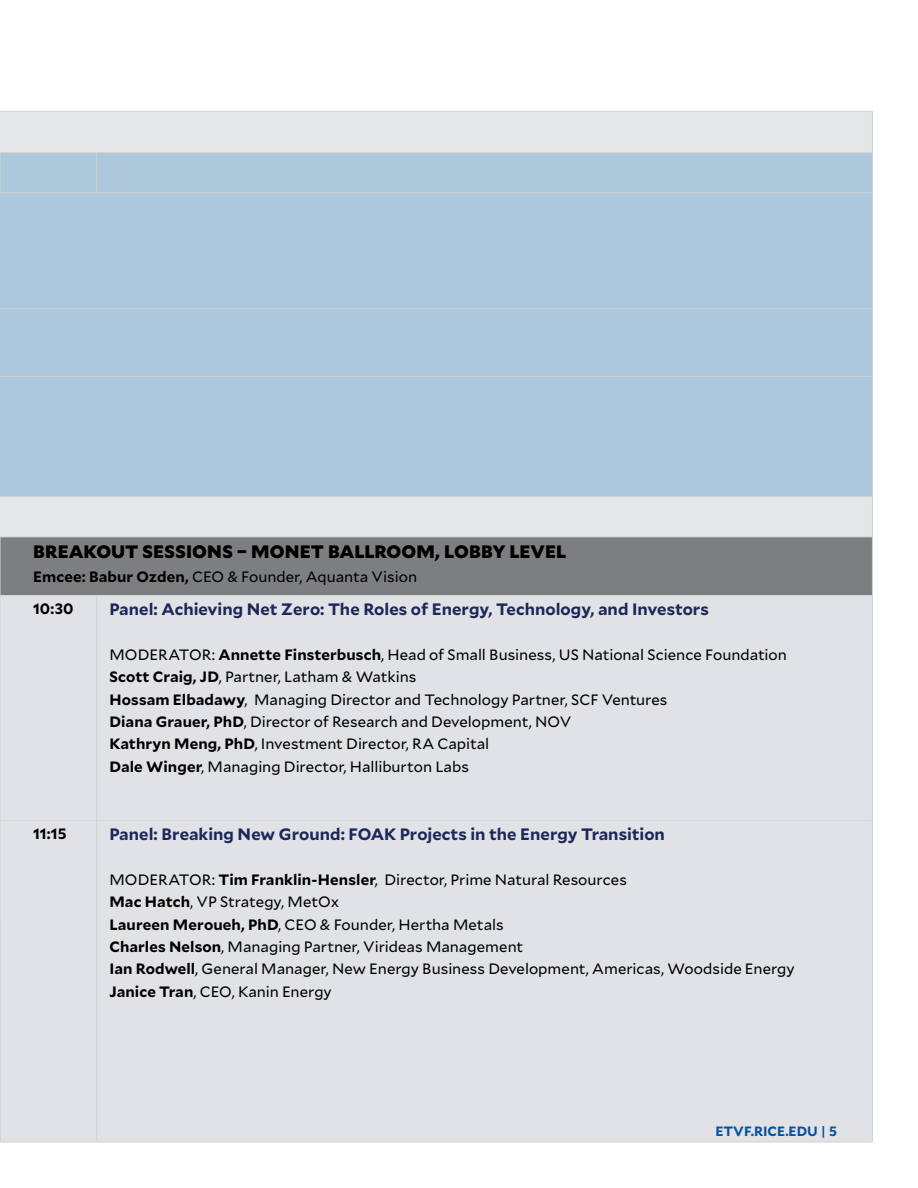
<style>
.page{position:relative;width:918px;height:1188px;background:#fff}
.page>*{position:absolute;margin:0;border:0;box-sizing:border-box;transform-origin:0 0}
.t1{font:900 18px "Mallory";letter-spacing:.005em;color:#000}
.t2{font:700 16.5px "Mallory";color:#1d2758}
.t3{font:15px/22.4px "Mallory";color:#000}
.t4{font:700 15px "Mallory";color:#000}
.t5{font:700 13.5px "Mallory";color:#08519e}
.s1{font-weight:700}
</style>
<div class="page">
<div style="left:0;top:112px;width:872px;height:425px;background:#e6e7e8"></div>
<div style="left:0;top:194px;width:872px;height:302px;background:#adc7dc"></div>
<div style="left:0;top:537px;width:872px;height:59px;background:#7c7e7f"></div>
<div style="left:0;top:596px;width:97px;height:224px;background:#e0e2e6"></div>
<div style="left:97px;top:596px;width:775px;height:224px;background:#e0e2e6"></div>
<div style="left:1px;top:821px;width:871px;height:321px;background:#e0e2e6"></div>
<hr style="left:0;top:111px;width:97px;height:1px;background:#d1d3d4">
<hr style="left:97px;top:111px;width:776px;height:1px;background:#d1d3d4">
<hr style="left:872px;top:111px;width:1px;height:41px;background:#d1d3d4">
<hr style="left:97px;top:152px;width:776px;height:1px;background:#d1d3d4">
<hr style="left:872px;top:153px;width:1px;height:40px;background:#d1d3d4">
<div style="left:0;top:152px;width:872px;height:41px;background:#adc7db"></div>
<hr style="left:0;top:193px;width:97px;height:1px;background:#d1d3d4">
<hr style="left:97px;top:193px;width:776px;height:1px;background:#d1d3d4">
<hr style="left:872px;top:193px;width:1px;height:116px;background:#d1d3d4">
<hr style="left:0;top:309px;width:97px;height:1px;background:#d1d3d4">
<hr style="left:97px;top:309px;width:776px;height:1px;background:#d1d3d4">
<hr style="left:872px;top:309px;width:1px;height:67px;background:#d1d3d4">
<hr style="left:0;top:376px;width:97px;height:1px;background:#d1d3d4">
<hr style="left:97px;top:376px;width:776px;height:1px;background:#d1d3d4">
<hr style="left:872px;top:377px;width:1px;height:119px;background:#d1d3d4">
<hr style="left:0;top:496px;width:97px;height:1px;background:#d1d3d4">
<hr style="left:97px;top:496px;width:776px;height:1px;background:#d1d3d4">
<hr style="left:872px;top:497px;width:1px;height:40px;background:#d1d3d4">
<hr style="left:0;top:537px;width:97px;height:1px;background:#d1d3d4">
<hr style="left:0;top:537px;width:1px;height:58px;background:#d1d3d4">
<hr style="left:97px;top:537px;width:776px;height:1px;background:#d1d3d4">
<hr style="left:872px;top:537px;width:1px;height:58px;background:#d1d3d4">
<hr style="left:0;top:595px;width:97px;height:1px;background:#d1d3d4">
<hr style="left:0;top:596px;width:1px;height:162px;background:#d1d3d4">
<hr style="left:97px;top:595px;width:776px;height:1px;background:#d1d3d4">
<hr style="left:96px;top:596px;width:1px;height:162px;background:#d1d3d4">
<hr style="left:872px;top:596px;width:1px;height:162px;background:#d1d3d4">
<hr style="left:0;top:758px;width:1px;height:62px;background:#d1d3d4">
<hr style="left:96px;top:758px;width:1px;height:62px;background:#d1d3d4">
<hr style="left:872px;top:758px;width:1px;height:62px;background:#d1d3d4">
<hr style="left:0;top:820px;width:97px;height:1px;background:#d1d3d4">
<hr style="left:0;top:821px;width:1px;height:99px;background:#d1d3d4">
<hr style="left:97px;top:820px;width:776px;height:1px;background:#d1d3d4">
<hr style="left:96px;top:821px;width:1px;height:99px;background:#d1d3d4">
<hr style="left:872px;top:821px;width:1px;height:99px;background:#d1d3d4">
<hr style="left:0;top:920px;width:1px;height:222px;background:#d1d3d4">
<hr style="left:96px;top:920px;width:1px;height:222px;background:#d1d3d4">
<hr style="left:872px;top:920px;width:1px;height:222px;background:#d1d3d4">
<hr style="left:0;top:1142px;width:97px;height:1px;background:#d1d3d4">
<hr style="left:97px;top:1142px;width:776px;height:1px;background:#d1d3d4">
<p class="t1" style="left:33px;top:538px;width:535px">BREAKOUT SESSIONS – MONET BALLROOM, LOBBY LEVEL</p>
<p class="t3" style="left:33px;top:560px;width:386px;line-height:32.2px"><span class="s1">Emcee: Babur Ozden,</span> CEO &amp; Founder, Aquanta Vision<br><span class="s1">10:30</span></p>
<p class="t2" style="left:109px;top:597px;width:601px">Panel: Achieving Net Zero: The Roles of Energy, Technology, and Investors</p>
<p class="t3" style="left:109px;top:643px;width:679px">MODERATOR: <span class="s1">Annette Finsterbusch</span>, Head of Small Business, US National Science Foundation <span class="s1">Scott Craig, JD</span>, Partner, Latham &amp; Watkins<br><span class="s1">Hossam Elbadawy</span>, Managing Director and Technology Partner, SCF Ventures<br><span class="s1">Diana Grauer, PhD</span>, Director of Research and Development, NOV<br><span class="s1">Kathryn Meng, PhD</span>, Investment Director, RA Capital<br><span class="s1">Dale Winger</span>, Managing Director, Halliburton Labs</p>
<p class="t4" style="left:33px;top:823px;width:35px">11:15</p>
<p class="t2" style="left:109px;top:822px;width:557px">Panel: Breaking New Ground: FOAK Projects in the Energy Transition</p>
<p class="t3" style="left:109px;top:868px;width:687px">MODERATOR: <span class="s1">Tim Franklin-Hensler</span>, Director, Prime Natural Resources<br><span class="s1">Mac Hatch</span>, VP Strategy, MetOx<br><span class="s1">Laureen Meroueh, PhD</span>, CEO &amp; Founder, Hertha Metals<br><span class="s1">Charles Nelson</span>, Managing Partner, Virideas Management<br><span class="s1">Ian Rodwell</span>, General Manager, New Energy Business Development, Americas, Woodside Energy <span class="s1">Janice Tran</span>, CEO, Kanin Energy</p>
<p class="t5" style="left:715px;top:1121px;width:123px">ETVF.RICE.EDU | 5</p>
</div>
